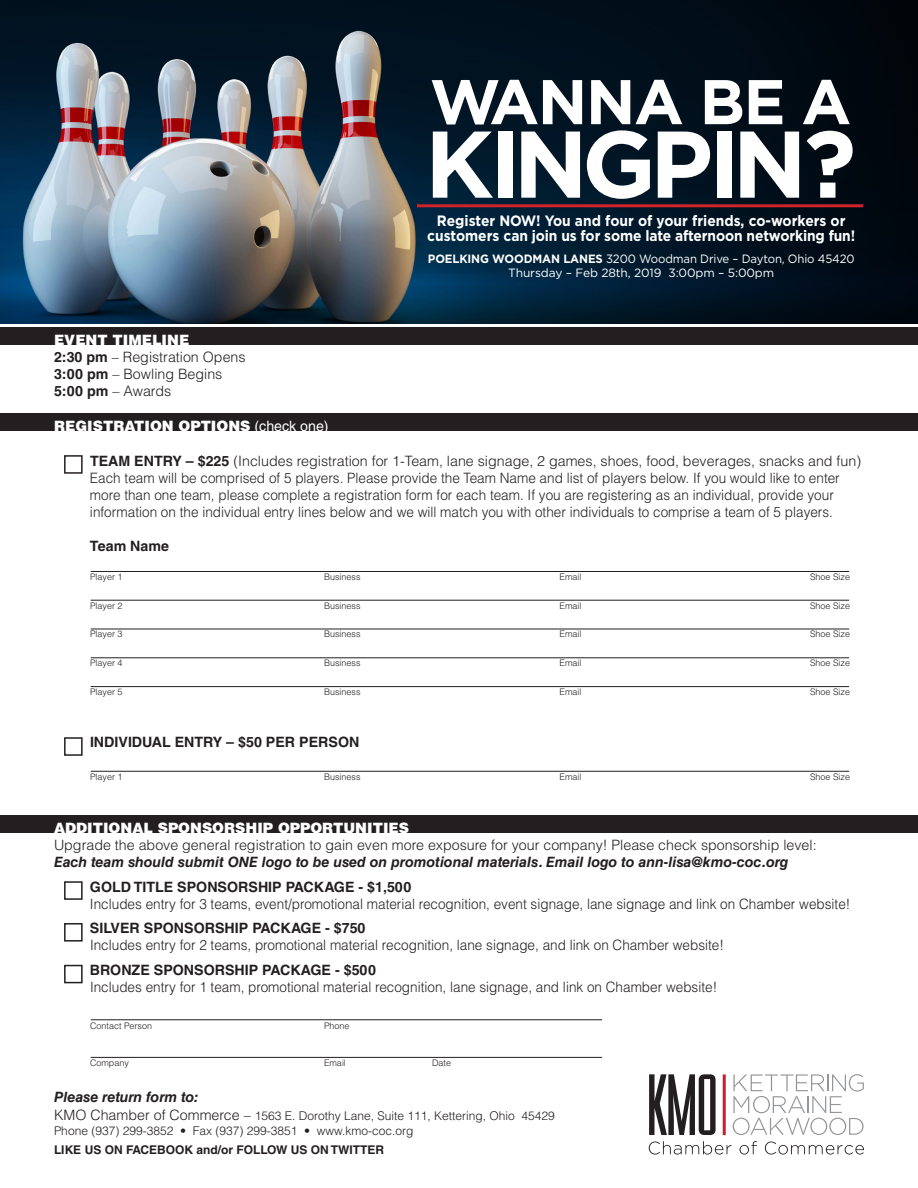
<style>
.page{position:relative;width:918px;height:1188px;background:#fff}
.page>*{position:absolute;margin:0;border:0;box-sizing:border-box;transform-origin:0 0}
.t1{font:700 94.5px "Gotham";letter-spacing:-.065em;color:#fff}
.t2{font:700 63px "Gotham";letter-spacing:-.025em;color:#fff}
.t3{font:700 15px/15px "Gotham";letter-spacing:-.01em;color:#fff;text-align:center;scale:.92 1}
.t4{font:300 14.25px/17.1px "Helvetica LT Std";color:#231f20}
.t5{font:300 14.25px/17.1px "Helvetica LT Std";color:#231f20;scale:.95 1}
.t6{font:900 14.25px "Helvetica LT Std";color:#fff}
.t7{font:700 14.25px "Helvetica LT Std";color:#231f20}
.t8{font:italic 700 14.25px "Helvetica LT Std";color:#231f20}
.t9{font:300 12px/14.4px "Helvetica LT Std";color:#231f20}
.t10{font:12px "Gotham";letter-spacing:-.01em;color:#fff;scale:.95 1}
.t11{font:700 12px "Helvetica LT Std";color:#231f20}
.t12{font:12px "Gotham";letter-spacing:-.01em;color:#fff}
.t13{font:300 9px "Helvetica LT Std";color:#231f20}
.s1{font-weight:700}
.s2{font-weight:400}
.s3{font-weight:700;font-style:italic}
.s4{font-size:14.25px}
</style>
<div class="page">
<div style="left:0;top:815px;width:918px;height:17px;background:#231f20"></div>
<div style="left:0;top:414px;width:918px;height:17px;background:#231f20"></div>
<img style="left:0;top:0;width:918px;height:324px">
<svg style="left:649px;top:1074px;width:67px;height:61px"></svg>
<svg style="left:733px;top:1074px;width:131px;height:61px"></svg>
<svg style="left:649px;top:1141px;width:82px;height:14px"></svg>
<svg style="left:740px;top:1141px;width:17px;height:14px"></svg>
<svg style="left:765px;top:1142px;width:99px;height:13px"></svg>
<hr style="left:723px;top:1074px;width:3px;height:61px;background:#c42032">
<hr style="left:417px;top:204px;width:446px;height:3px;background:#d1232a">
<div style="left:0;top:327px;width:918px;height:18px;background:#231f20"></div>
<div style="left:64px;top:455px;width:19px;height:19px;border:2px solid #231f20"></div>
<hr style="left:91px;top:571px;width:758px;height:1px;background:#231f20">
<hr style="left:91px;top:600px;width:758px;height:1px;background:#231f20">
<hr style="left:91px;top:629px;width:758px;height:1px;background:#231f20">
<hr style="left:91px;top:657px;width:758px;height:1px;background:#231f20">
<hr style="left:91px;top:686px;width:758px;height:1px;background:#231f20">
<div style="left:64px;top:737px;width:19px;height:19px;border:2px solid #231f20"></div>
<hr style="left:91px;top:771px;width:758px;height:1px;background:#231f20">
<hr style="left:91px;top:1019px;width:511px;height:1px;background:#231f20">
<hr style="left:91px;top:1057px;width:511px;height:1px;background:#231f20">
<div style="left:64px;top:881px;width:19px;height:19px;border:2px solid #231f20"></div>
<div style="left:64px;top:923px;width:19px;height:19px;border:2px solid #231f20"></div>
<div style="left:64px;top:965px;width:19px;height:18px;border:2px solid #231f20"></div>
<p class="t2" style="left:430px;top:60px;width:423px">WANNA BE A</p>
<p class="t1" style="left:425px;top:102px;width:433px">KINGPIN?</p>
<p class="t3" style="left:427px;top:213px;width:467px">Register NOW! You and four of your friends, co-workers or customers can join us for some late afternoon networking fun!</p>
<p class="t10" style="left:428px;top:251px;width:451px"><span class="s1">POELKING WOODMAN LANES</span> 3200 Woodman Drive – Dayton, Ohio 45420</p>
<p class="t12" style="left:508px;top:265px;width:267px">Thursday – Feb 28th, 2019 3:00pm – 5:00pm</p>
<p class="t6" style="left:54px;top:330px;width:137px">EVENT TIMELINE</p>
<p class="t4" style="left:54px;top:348px;width:193px"><span class="s1">2:30 pm</span> – Registration Opens</p>
<p class="t4" style="left:54px;top:365px;width:170px"><span class="s1">3:00 pm</span> – Bowling Begins</p>
<p class="t4" style="left:54px;top:382px;width:119px"><span class="s1">5:00 pm</span> – Awards</p>
<p class="t6" style="left:54px;top:417px;width:276px">REGISTRATION OPTIONS <span class="s2">(check one)</span></p>
<p class="t4" style="left:90px;top:452px;width:773px"><span class="s1">TEAM ENTRY – $225</span> (Includes registration for 1-Team, lane signage, 2 games, shoes, food, beverages, snacks and fun)<br>Each team will be comprised of 5 players. Please provide the Team Name and list of players below. If you would like to enter more than one team, please complete a registration form for each team. If you are registering as an individual, provide your information on the individual entry lines below and we will match you with other individuals to comprise a team of 5 players.</p>
<p class="t7" style="left:90px;top:537px;width:81px">Team Name</p>
<p class="t13" style="left:90px;top:571px;width:34px">Player 1</p>
<p class="t13" style="left:324px;top:571px;width:38px">Business</p>
<p class="t13" style="left:560px;top:571px;width:23px">Email</p>
<p class="t13" style="left:810px;top:571px;width:42px">Shoe Size</p>
<p class="t13" style="left:90px;top:600px;width:34px">Player 2</p>
<p class="t13" style="left:324px;top:600px;width:38px">Business</p>
<p class="t13" style="left:560px;top:600px;width:23px">Email</p>
<p class="t13" style="left:810px;top:600px;width:42px">Shoe Size</p>
<p class="t13" style="left:90px;top:629px;width:34px">Player 3</p>
<p class="t13" style="left:324px;top:629px;width:38px">Business</p>
<p class="t13" style="left:560px;top:629px;width:23px">Email</p>
<p class="t13" style="left:810px;top:629px;width:42px">Shoe Size</p>
<p class="t13" style="left:90px;top:657px;width:34px">Player 4</p>
<p class="t13" style="left:324px;top:657px;width:38px">Business</p>
<p class="t13" style="left:560px;top:657px;width:23px">Email</p>
<p class="t13" style="left:810px;top:657px;width:42px">Shoe Size</p>
<p class="t13" style="left:90px;top:686px;width:34px">Player 5</p>
<p class="t13" style="left:324px;top:686px;width:38px">Business</p>
<p class="t13" style="left:560px;top:686px;width:23px">Email</p>
<p class="t13" style="left:810px;top:686px;width:42px">Shoe Size</p>
<p class="t7" style="left:90px;top:734px;width:271px">INDIVIDUAL ENTRY – $50 PER PERSON</p>
<p class="t13" style="left:90px;top:771px;width:34px">Player 1</p>
<p class="t13" style="left:324px;top:771px;width:38px">Business</p>
<p class="t13" style="left:560px;top:771px;width:23px">Email</p>
<p class="t13" style="left:810px;top:771px;width:42px">Shoe Size</p>
<p class="t6" style="left:54px;top:818px;width:357px">ADDITIONAL SPONSORSHIP OPPORTUNITIES</p>
<p class="t4" style="left:54px;top:836px;width:764px">Upgrade the above general registration to gain even more exposure for your company! Please check sponsorship level:<br><span class="s3">Each team should submit ONE logo to be used on promotional materials. Email logo to ann-lisa@kmo-coc.org</span></p>
<p class="t5" style="left:90px;top:878px;width:802px"><span class="s1">GOLD TITLE SPONSORSHIP PACKAGE - $1,500<br></span>Includes entry for 3 teams, event/promotional material recognition, event signage, lane signage and link on Chamber website!</p>
<p class="t5" style="left:90px;top:919px;width:669px"><span class="s1">SILVER SPONSORSHIP PACKAGE - $750<br></span>Includes entry for 2 teams, promotional material recognition, lane signage, and link on Chamber website!</p>
<p class="t5" style="left:90px;top:961px;width:662px"><span class="s1">BRONZE SPONSORSHIP PACKAGE - $500<br></span>Includes entry for 1 team, promotional material recognition, lane signage, and link on Chamber website!</p>
<p class="t13" style="left:90px;top:1020px;width:64px">Contact Person</p>
<p class="t13" style="left:324px;top:1020px;width:27px">Phone</p>
<p class="t13" style="left:90px;top:1057px;width:41px">Company</p>
<p class="t13" style="left:324px;top:1057px;width:23px">Email</p>
<p class="t13" style="left:432px;top:1057px;width:21px">Date</p>
<p class="t8" style="left:54px;top:1088px;width:146px">Please return form to:</p>
<p class="t9" style="left:54px;top:1109px;width:502px"><span class="s4">KMO Chamber of Commerce –</span> 1563 E. Dorothy Lane, Suite 111, Kettering, Ohio 45429<br>Phone (937) 299-3852 • Fax (937) 299-3851 • www.kmo-coc.org</p>
<p class="t11" style="left:54px;top:1143px;width:332px">LIKE US ON FACEBOOK and/or FOLLOW US ON TWITTER</p>
</div>
